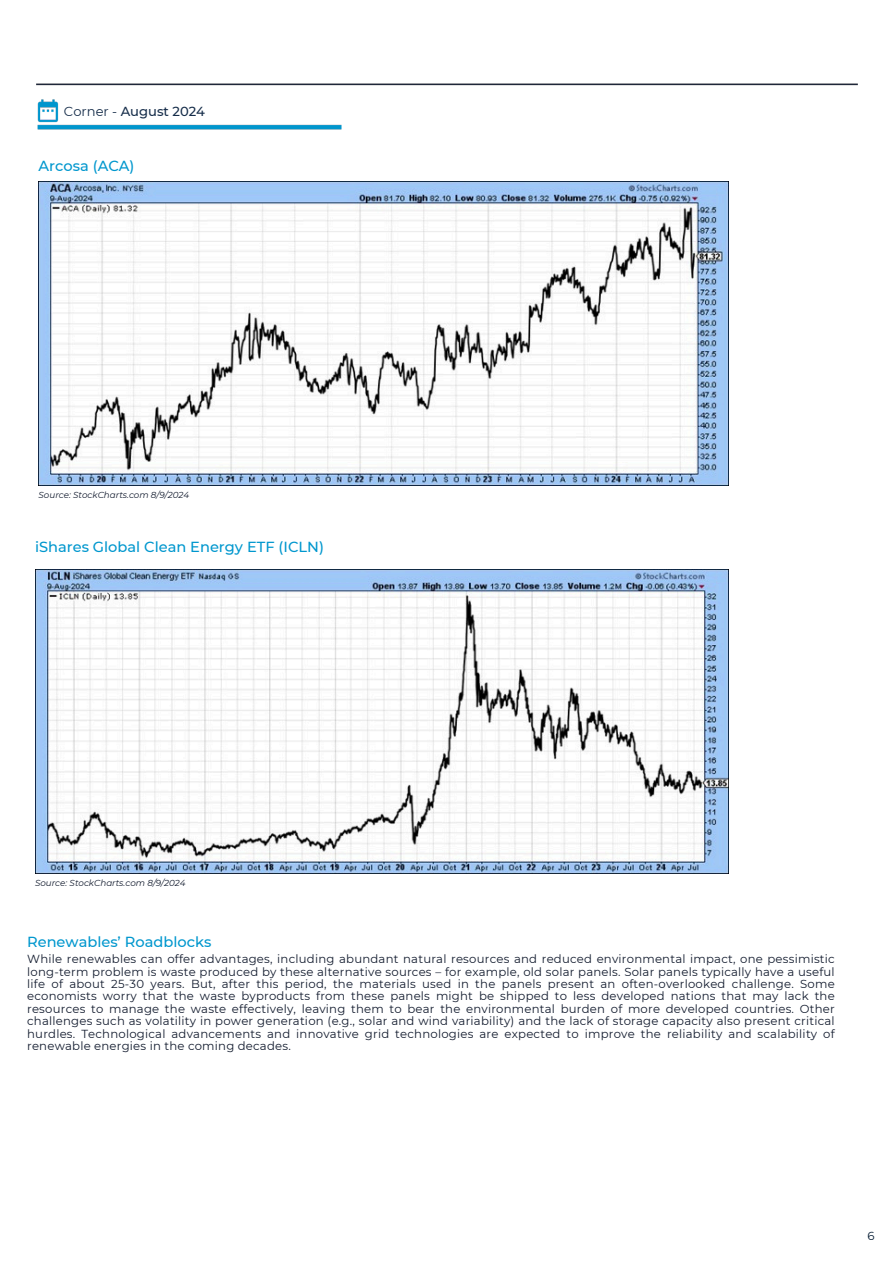
<style>
.page{position:relative;width:894px;height:1264px;background:#fff}
.page>*{position:absolute;margin:0;border:0;box-sizing:border-box;transform-origin:0 0}
.t1{font:500 14.55px "Montserrat";color:#0097ce}
.t2{font:500 13.05px "Montserrat";color:#162d4a}
.t3{font:11.7px/12.3px "Montserrat";letter-spacing:.02em;color:#121b2e;text-align:justify}
.t4{font:11.7px "Montserrat";color:#00182f}
.t5{font:italic 8.7px "Montserrat";color:#121b2e}
.s1{font-weight:400}
</style>
<div class="page">
<img style="left:36px;top:83px;width:822px;height:47px">
<img style="left:39px;top:181px;width:689px;height:304px">
<img style="left:35px;top:569px;width:693px;height:304px">
<p class="t2" style="left:64px;top:104px;width:142px"><span class="s1">Corner -</span> August 2024</p>
<p class="t1" style="left:39px;top:157px;width:97px">Arcosa (ACA)</p>
<p class="t5" style="left:39px;top:490px;width:152px">Source: StockCharts.com 8/9/2024</p>
<h1 class="t1" style="left:35px;top:537px;width:290px">iShares Global Clean Energy ETF (ICLN)</h1>
<h3 class="t5" style="left:35px;top:877px;width:152px">Source: StockCharts.com 8/9/2024</h3>
<p class="t1" style="left:27px;top:933px;width:185px">Renewables’ Roadblocks</p>
<p class="t3" style="left:27px;top:952px;width:808px">While renewables can offer advantages, including abundant natural resources and reduced environmental impact, one pessimistic long-term problem is waste produced by these alternative sources – for example, old solar panels. Solar panels typically have a useful life of about 25-30 years. But, after this period, the materials used in the panels present an often-overlooked challenge. Some economists worry that the waste byproducts from these panels might be shipped to less developed nations that may lack the resources to manage the waste effectively, leaving them to bear the environmental burden of more developed countries. Other challenges such as volatility in power generation (e.g., solar and wind variability) and the lack of storage capacity also present critical hurdles. Technological advancements and innovative grid technologies are expected to improve the reliability and scalability of renewable energies in the coming decades.</p>
<p class="t4" style="left:867px;top:1228px;width:9px">6</p>
</div>
